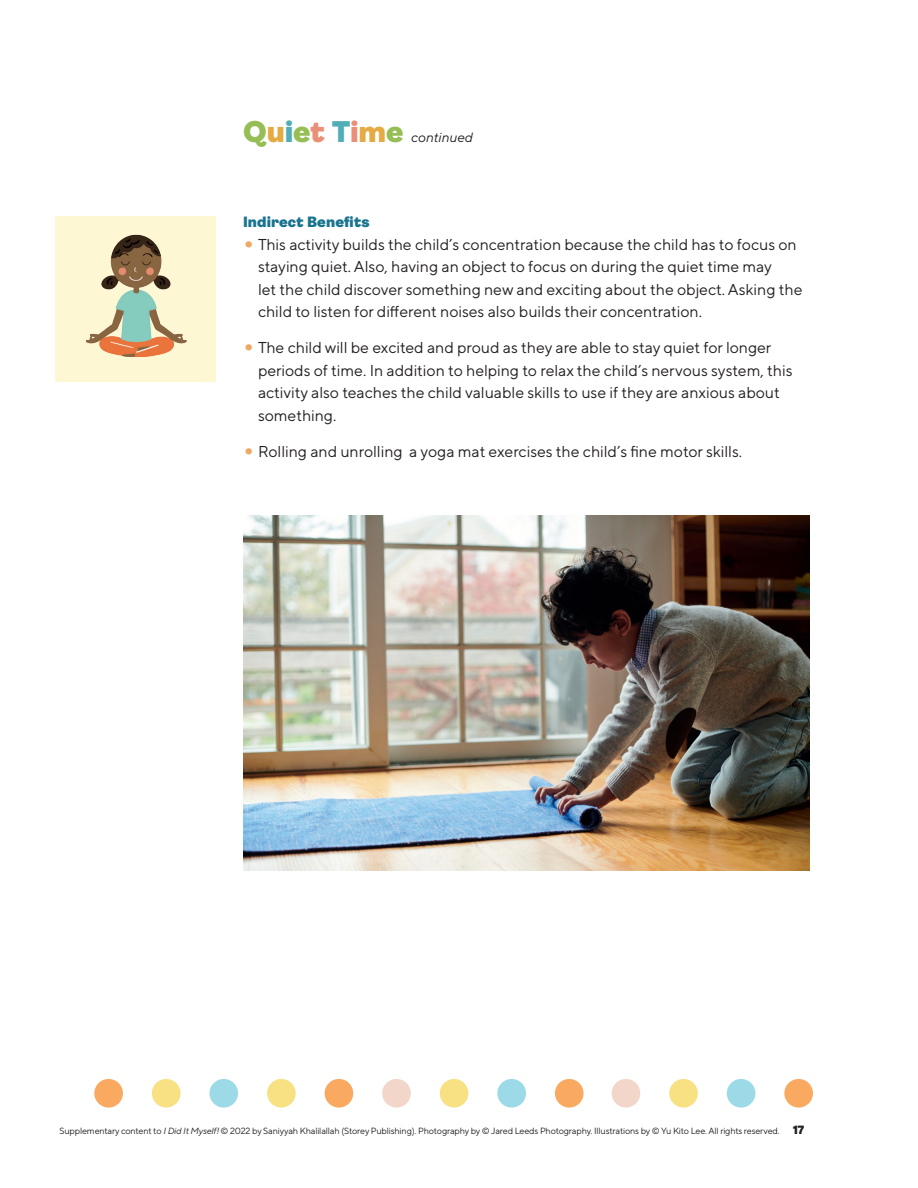
<style>
.page{position:relative;width:918px;height:1188px;background:#fff}
.page>*{position:absolute;margin:0;border:0;box-sizing:border-box;transform-origin:0 0}
.body_ah{font:900 30px "Ambit";letter-spacing:-.005em;color:#97be56}
.t1{font:15.75px/22.5px "TT Norms Pro";color:#231f20}
.body_list_title{font:900 15px "Ambit";letter-spacing:.005em;color:#19748f}
.body_ah-2{font:italic 13.5px "TT Norms Pro";color:#231f20}
.t2{font:9px "TT Norms Pro";letter-spacing:-.015em;color:#231f20}
.s1{color:#e4aa43}
.s2{color:#51aeb7}
.s3{color:#ea9078}
.s4{font-weight:900;font-size:21px;color:#f0a761}
.s5{font-style:italic}
.s6{font-family:"Ambit";font-weight:900;font-size:12px}
</style>
<div class="page">
<div style="left:94px;top:1079px;width:29px;height:29px;background:#f9a960;border-radius:50%"></div>
<div style="left:152px;top:1079px;width:29px;height:29px;background:#f8e183;border-radius:50%"></div>
<div style="left:209px;top:1079px;width:29px;height:29px;background:#9cdae8;border-radius:50%"></div>
<div style="left:267px;top:1079px;width:29px;height:29px;background:#f8e183;border-radius:50%"></div>
<div style="left:325px;top:1079px;width:28px;height:29px;background:#f9a960;border-radius:50%"></div>
<div style="left:382px;top:1079px;width:29px;height:29px;background:#f2d6ca;border-radius:50%"></div>
<div style="left:440px;top:1079px;width:28px;height:29px;background:#f8e183;border-radius:50%"></div>
<div style="left:497px;top:1079px;width:29px;height:29px;background:#9cdae8;border-radius:50%"></div>
<div style="left:555px;top:1079px;width:29px;height:29px;background:#f9a960;border-radius:50%"></div>
<div style="left:612px;top:1079px;width:28px;height:29px;background:#f2d6ca;border-radius:50%"></div>
<div style="left:669px;top:1079px;width:29px;height:29px;background:#f8e183;border-radius:50%"></div>
<div style="left:727px;top:1079px;width:28px;height:29px;background:#9cdae8;border-radius:50%"></div>
<div style="left:784px;top:1079px;width:29px;height:29px;background:#f9a960;border-radius:50%"></div>
<div style="left:56px;top:216px;width:160px;height:165px;background:#fef7d4"></div>
<img style="left:86px;top:234px;width:101px;height:123px">
<img style="left:243px;top:515px;width:567px;height:355px">
<p class="body_ah" style="left:243px;top:114px;width:162px">Q<span class="s1">u</span><span class="s2">i</span>e<span class="s3">t</span> <span class="s2">T</span><span class="s3">i</span><span class="s1">m</span>e</p>
<p class="body_ah-2" style="left:411px;top:127px;width:63px">continued</p>
<p class="body_list_title" style="left:243px;top:214px;width:128px">Indirect Benefits</p>
<p class="t1" style="left:258px;top:232px;width:546px;text-indent:-15px"><span class="s4">•</span> This activity builds the child’s concentration because the child has to focus on staying quiet. Also, having an object to focus on during the quiet time may<br>let the child discover something new and exciting about the object. Asking the child to listen for different noises also builds their concentration.</p>
<p class="t1" style="left:258px;top:335px;width:536px;text-indent:-15px"><span class="s4">•</span> The child will be excited and proud as they are able to stay quiet for longer periods of time. In addition to helping to relax the child’s nervous system, this activity also teaches the child valuable skills to use if they are anxious about something.</p>
<p class="t1" style="left:243px;top:439px;width:501px"><span class="s4">•</span> Rolling and unrolling a yoga mat exercises the child’s fine motor skills.</p>
<p class="t2" style="left:60px;top:1124px;width:746px">Supplementary content to <span class="s5">I Did It Myself!</span> © 2022 by Saniyyah Khalilallah (Storey Publishing). Photography by © Jared Leeds Photography. Illustrations by © Yu Kito Lee. All rights reserved. <span class="s6">17</span></p>
</div>
